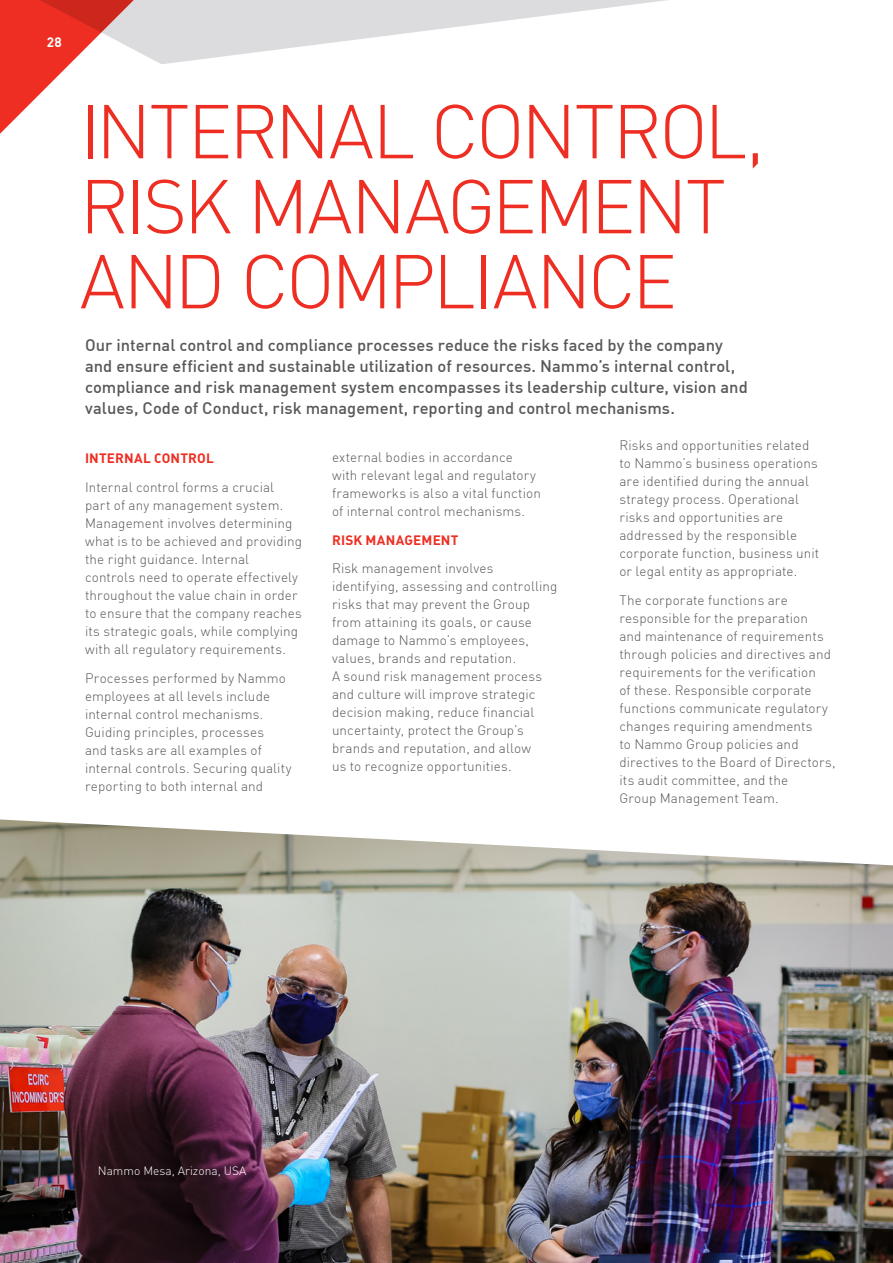
<style>
.page{position:relative;width:893px;height:1263px;background:#fff}
.page>*{position:absolute;margin:0;border:0;box-sizing:border-box;transform-origin:0 0}
.Chapter{font:300 75px/75px "DIN";letter-spacing:-.04em;color:#ee2e22}
.Intro_Text{font:500 16.5px/21px "DIN";color:#57585a}
.Body_Text{font:300 13.5px/18px "DIN";letter-spacing:.01em;color:#57585a}
.Body_Text-2{font:700 13.5px "DIN";letter-spacing:.015em;color:#ee2e22}
.t1{font:700 13.5px "DIN";color:#fff}
.Image_caption{font:300 12px "DIN Pro";color:#fff}
</style>
<div class="page">
<svg style="left:0;top:0;width:70px;height:134px"></svg>
<svg style="left:7px;top:0;width:660px;height:64px"></svg>
<img style="left:0;top:819px;width:893px;height:444px">
<p class="t1" style="left:47px;top:34px;width:17px">28</p>
<p class="Chapter" style="left:80px;top:93px;width:687px">INTERNAL CONTROL,<br>RISK MANAGEMENT<br>AND COMPLIANCE</p>
<p class="Intro_Text" style="left:85px;top:334px;width:664px">Our internal control and compliance processes reduce the risks faced by the company and ensure efficient and sustainable utilization of resources. Nammo’s internal control, compliance and risk management system encompasses its leadership culture, vision and values, Code of Conduct, risk management, reporting and control mechanisms.</p>
<p class="Body_Text" style="left:619px;top:436px;width:201px">Risks and opportunities related to Nammo’s business operations are identified during the annual strategy process. Operational risks and opportunities are addressed by the responsible corporate function, business unit or legal entity as appropriate.</p>
<p class="Body_Text" style="left:619px;top:591px;width:218px">The corporate functions are responsible for the preparation<br>and maintenance of requirements through policies and directives and requirements for the verification<br>of these. Responsible corporate functions communicate regulatory changes requiring amendments<br>to Nammo Group policies and directives to the Board of Directors, its audit committee, and the<br>Group Management Team.</p>
<p class="Body_Text" style="left:332px;top:448px;width:210px">external bodies in accordance with relevant legal and regulatory frameworks is also a vital function of internal control mechanisms.</p>
<p class="Body_Text-2" style="left:332px;top:531px;width:128px">RISK MANAGEMENT</p>
<p class="Body_Text" style="left:332px;top:559px;width:227px">Risk management involves identifying, assessing and controlling risks that may prevent the Group from attaining its goals, or cause damage to Nammo’s employees, values, brands and reputation.<br>A sound risk management process and culture will improve strategic decision making, reduce financial uncertainty, protect the Group’s brands and reputation, and allow<br>us to recognize opportunities.</p>
<p class="Body_Text-2" style="left:85px;top:450px;width:130px">INTERNAL CONTROL</p>
<p class="Body_Text" style="left:85px;top:478px;width:219px">Internal control forms a crucial part of any management system.<br>Management involves determining what is to be achieved and providing the right guidance. Internal controls need to operate effectively throughout the value chain in order to ensure that the company reaches its strategic goals, while complying with all regulatory requirements.</p>
<p class="Body_Text" style="left:85px;top:669px;width:208px">Processes performed by Nammo employees at all levels include internal control mechanisms.<br>Guiding principles, processes<br>and tasks are all examples of internal controls. Securing quality reporting to both internal and</p>
<p class="Image_caption" style="left:98px;top:1162px;width:150px">Nammo Mesa, Arizona, USA</p>
</div>
